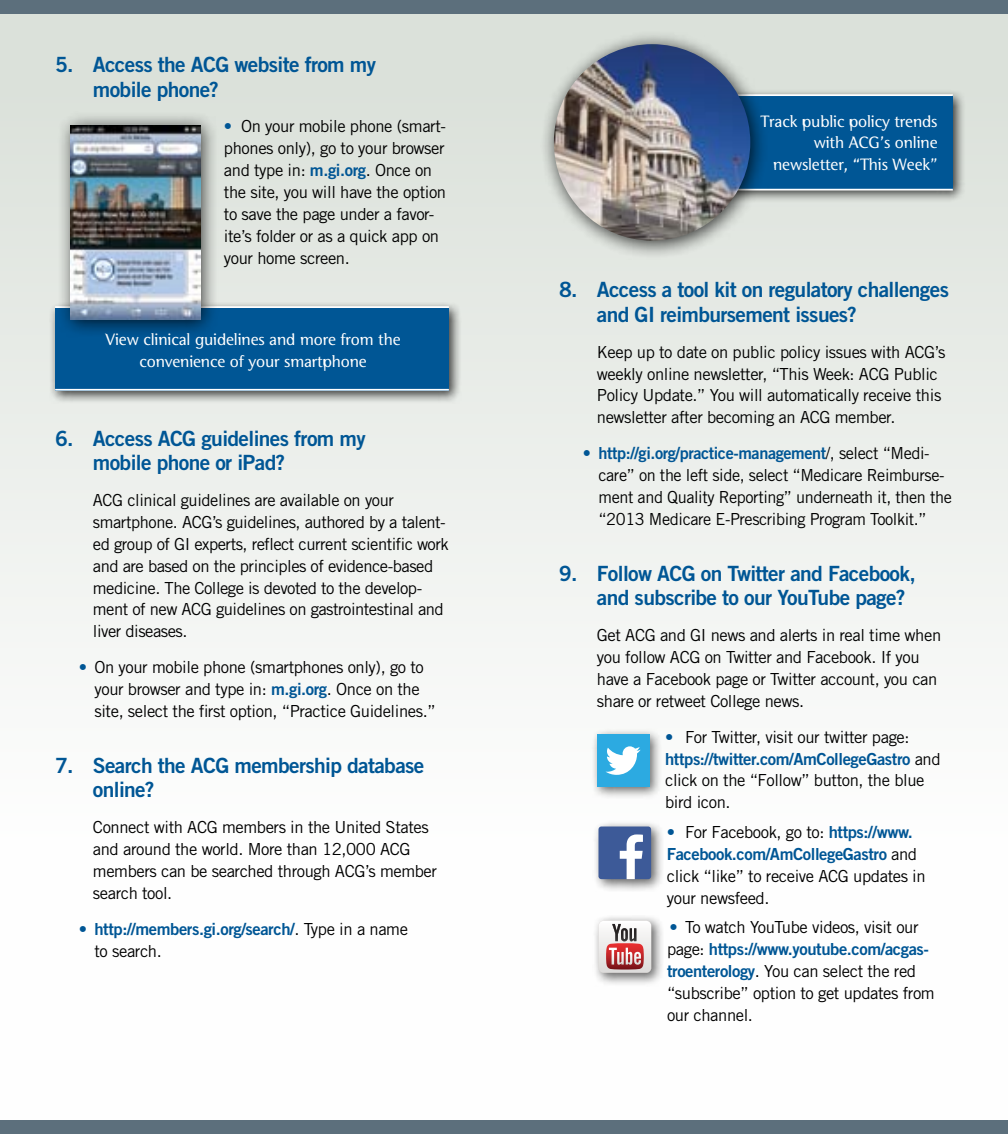
<style>
.page{position:relative;width:1008px;height:1134px;background:#fff}
.page>*{position:absolute;margin:0;border:0;box-sizing:border-box;transform-origin:0 0}
.t1{font:21px/24.5px "Trade Gothic Bold Two";letter-spacing:-.03em;color:#005695}
.t2{font:16.62px/21.9px "Trade Gothic";letter-spacing:-.025em;color:#000}
.t3{font:16.62px "Trade Gothic Bold Two";letter-spacing:-.025em;color:#005695}
.t4{font:16.62px/21.9px "Tainted";letter-spacing:-.01em;color:#fff;text-align:right}
.s1{color:#005695}
.s2{font-family:"Trade Gothic Bold Two";color:#005695}
.s3{font-family:"Trade Gothic"}
.s4{font-family:"Trade Gothic";color:#000}
</style>
<div class="page">
<div style="left:0;top:0;width:1008px;height:1120px;background:linear-gradient(to bottom,#dae0d9,#fff)"></div>
<div style="left:0;top:0;width:1008px;height:14px;background:#5c6f7c"></div>
<div style="left:0;top:1120px;width:1008px;height:14px;background:#5c6f7c"></div>
<div style="left:604px;top:89px;width:363px;height:114px;background:#000;opacity:.75"></div>
<div style="left:610px;top:95px;width:343px;height:95px;background:#005695"></div>
<hr style="left:659px;top:94px;width:294px;height:2px;background:#fff">
<hr style="left:659px;top:189px;width:294px;height:2px;background:#fff">
<div style="left:540px;top:30px;width:229px;height:230px;background:#000;opacity:.75"></div>
<img style="left:554px;top:44px;width:196px;height:197px;border-radius:98px">
<div style="left:49px;top:302px;width:413px;height:101px;background:#000;opacity:.75"></div>
<div style="left:55px;top:308px;width:394px;height:83px;background:#005695"></div>
<div style="left:591px;top:728px;width:72px;height:72px;background:#000;opacity:.6"></div>
<div style="left:597px;top:734px;width:52px;height:53px;background:#2caae1"></div>
<svg style="left:606px;top:746px;width:35px;height:29px"></svg>
<div style="left:593px;top:821px;width:71px;height:71px;background:#000;opacity:.6"></div>
<div style="left:598px;top:827px;width:53px;height:52px;background:#3d5a98;border-radius:3px"></div>
<svg style="left:620px;top:834px;width:23px;height:45px"></svg>
<div style="left:593px;top:915px;width:71px;height:71px;background:#000;opacity:.6"></div>
<svg style="left:598px;top:921px;width:53px;height:52px"></svg>
<hr style="left:55px;top:306px;width:394px;height:2px;background:#fff">
<hr style="left:55px;top:389px;width:394px;height:2px;background:#fff">
<div style="left:57px;top:111px;width:163px;height:228px;background:#000;opacity:.75"></div>
<img style="left:71px;top:125px;width:129px;height:194px">
<p class="t1" style="left:93px;top:52px;width:285px;text-indent:-38px">5. Access the ACG website from my mobile phone?</p>
<p class="t2" style="left:224px;top:115px;width:224px"><span class="s1">•</span> On your mobile phone (smart&shy;phones only), go to your browser and type in: <span class="s2">m.gi.org</span>. Once on the site, you will have the option to save the page under a favor&shy;ite’s folder or as a quick app on your home screen.</p>
<p class="t4" style="left:106px;top:328px;width:296px;text-align:center">View clinical guidelines and more from the convenience of your smartphone</p>
<p class="t1" style="left:93px;top:426px;width:274px;text-indent:-38px">6. Access ACG guidelines from my mobile phone or iPad?</p>
<p class="t2" style="left:93px;top:489px;width:357px">ACG clinical guidelines are available on your smartphone. ACG’s guidelines, authored by a talent&shy;ed group of GI experts, reflect current scientific work and are based on the principles of evidence-based medicine. The College is devoted to the develop&shy;ment of new ACG guidelines on gastrointestinal and liver diseases.</p>
<p class="t2" style="left:94px;top:656px;width:343px;text-indent:-16px"><span class="s1">•</span> On your mobile phone (smartphones only), go to your browser and type in: <span class="s2">m.gi.org</span>. Once on the site, select the first option, “Practice Guidelines.”</p>
<p class="t1" style="left:93px;top:753px;width:333px;text-indent:-38px">7. Search the ACG membership database online?</p>
<p class="t2" style="left:93px;top:816px;width:346px">Connect with ACG members in the United States and around the world. More than 12,000 ACG members can be searched through ACG’s member search tool.</p>
<p class="t3" style="left:79px;top:919px;width:331px"><span class="s3">•</span> http://members.gi.org/search/<span class="s4">. Type in a name</span></p>
<p class="t2" style="left:94px;top:940px;width:69px">to search.</p>
<p class="t4" style="left:760px;top:110px;width:179px">Track public policy trends with ACG’s online newsletter, “This Week”</p>
<p class="t1" style="left:597px;top:277px;width:354px;text-indent:-38px">8. Access a tool kit on regulatory challenges and GI reimbursement issues?</p>
<p class="t2" style="left:597px;top:341px;width:350px">Keep up to date on public policy issues with ACG’s weekly online newsletter, “This Week: ACG Public Policy Update.” You will automatically receive this newsletter after becoming an ACG member.</p>
<p class="t3" style="left:583px;top:443px;width:348px"><span class="s3">•</span> http://gi.org/practice-management<span class="s4">/, select “Medi-</span></p>
<p class="t2" style="left:599px;top:464px;width:355px">care” on the left side, select “Medicare Reimburse&shy;ment and Quality Reporting” underneath it, then the “2013 Medicare E-Prescribing Program Toolkit.”</p>
<p class="t1" style="left:597px;top:561px;width:320px;text-indent:-38px">9. Follow ACG on Twitter and Facebook, and subscribe to our YouTube page?</p>
<p class="t2" style="left:597px;top:624px;width:346px">Get ACG and GI news and alerts in real time when you follow ACG on Twitter and Facebook. If you have a Facebook page or Twitter account, you can share or retweet College news.</p>
<p class="t2" style="left:665px;top:726px;width:246px"><span class="s1">•</span> For Twitter, visit our twitter page:</p>
<p class="t3" style="left:665px;top:748px;width:277px">https://twitter.com/AmCollegeGastro <span class="s4">and</span></p>
<p class="t2" style="left:665px;top:769px;width:261px">click on the “Follow” button, the blue bird icon.</p>
<p class="t2" style="left:667px;top:821px;width:247px"><span class="s1">•</span> For Facebook, go to: <span class="s2">https://www.</span></p>
<p class="t3" style="left:667px;top:844px;width:252px">Facebook.com/AmCollegeGastro <span class="s4">and</span></p>
<p class="t2" style="left:667px;top:865px;width:260px">click “like” to receive ACG updates in your newsfeed.</p>
<p class="t2" style="left:669px;top:916px;width:251px"><span class="s1">•</span> To watch YouTube videos, visit our</p>
<p class="t3" style="left:667px;top:939px;width:264px"><span class="s4">page:</span> https://www.youtube.com/acgas-</p>
<p class="t2" style="left:667px;top:960px;width:269px"><span class="s2">troenterology</span>. You can select the red “subscribe” option to get updates from our channel.</p>
</div>
